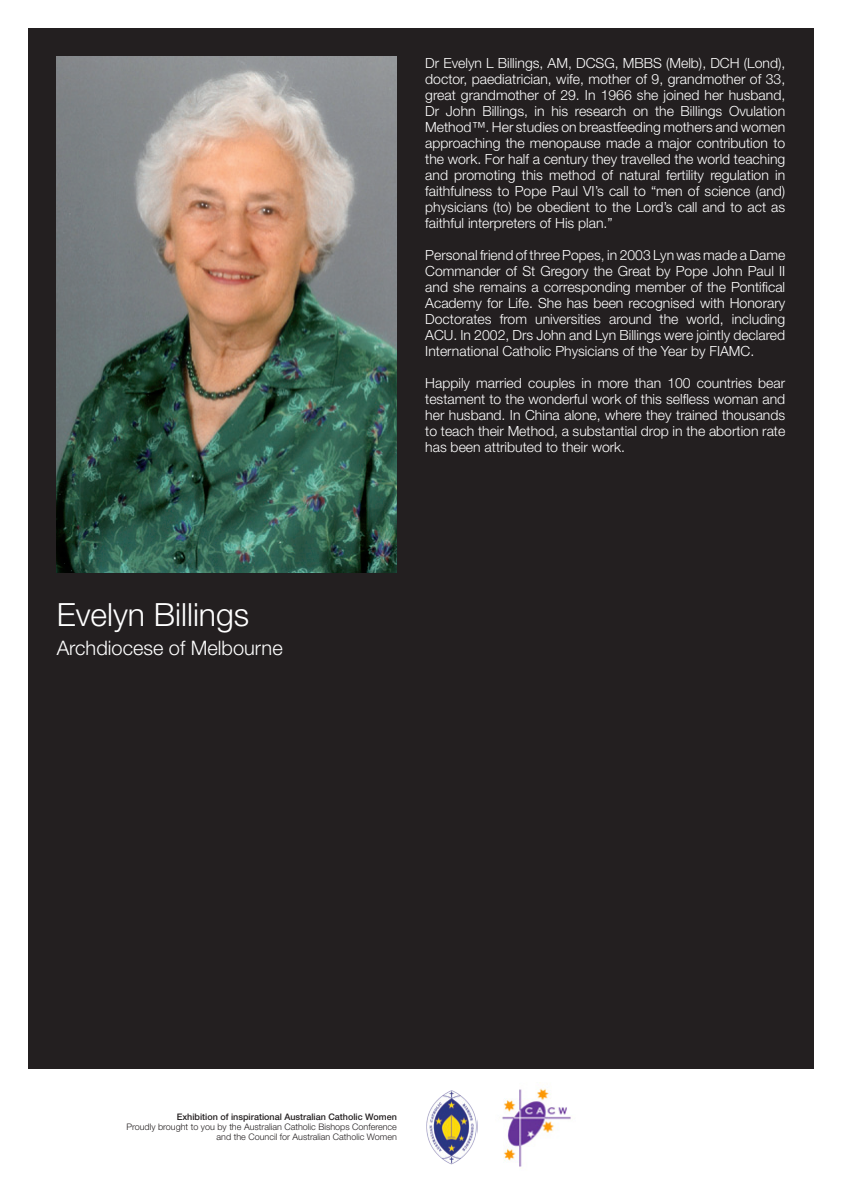
<style>
.page{position:relative;width:842px;height:1191px;background:#fff}
.page>*{position:absolute;margin:0;border:0;box-sizing:border-box;transform-origin:0 0}
.t1{font:300 32px "Helvetica Neue";color:#fff}
.t2{font:300 20px "Helvetica Neue";color:#fff}
.t3{font:300 14px/16px "Helvetica Neue";color:#fff;text-align:justify}
.t4{font:300 9px/10px "Helvetica Neue";color:#231f20;text-align:right}
.s1{font-weight:500}
</style>
<div class="page">
<div style="left:28px;top:28px;width:786px;height:1041px;background:#231f20"></div>
<img style="left:57px;top:57px;width:340px;height:516px">
<img style="left:426px;top:1090px;width:51px;height:75px">
<img style="left:502px;top:1088px;width:69px;height:79px">
<p class="t1" style="left:57px;top:595px;width:194px">Evelyn Billings</p>
<p class="t2" style="left:57px;top:635px;width:227px">Archdiocese of Melbourne</p>
<p class="t3" style="left:425px;top:54px;width:362px">Dr Evelyn L Billings, AM, DCSG, MBBS (Melb), DCH (Lond), doctor, paediatrician, wife, mother of 9, grandmother of 33, great grandmother of 29. In 1966 she joined her husband, Dr John Billings, in his research on the Billings Ovulation Method™. Her studies on breastfeeding mothers and women approaching the menopause made a major contribution to the work. For half a century they travelled the world teaching and promoting this method of natural fertility regulation in faithfulness to Pope Paul VI’s call to “men of science (and) physicians (to) be obedient to the Lord’s call and to act as faithful interpreters of His plan.”</p>
<p class="t3" style="left:425px;top:246px;width:362px">Personal friend of three Popes, in 2003 Lyn was made a Dame Commander of St Gregory the Great by Pope John Paul II and she remains a corresponding member of the Pontifical Academy for Life. She has been recognised with Honorary Doctorates from universities around the world, including ACU. In 2002, Drs John and Lyn Billings were jointly declared International Catholic Physicians of the Year by FIAMC.</p>
<p class="t3" style="left:425px;top:374px;width:362px">Happily married couples in more than 100 countries bear testament to the wonderful work of this selfless woman and her husband. In China alone, where they trained thousands to teach their Method, a substantial drop in the abortion rate has been attributed to their work.</p>
<p class="t4" style="left:126px;top:1111px;width:272px"><span class="s1">Exhibition of inspirational Australian Catholic Women<br></span>Proudly brought to you by the Australian Catholic Bishops Conference and the Council for Australian Catholic Women</p>
</div>
